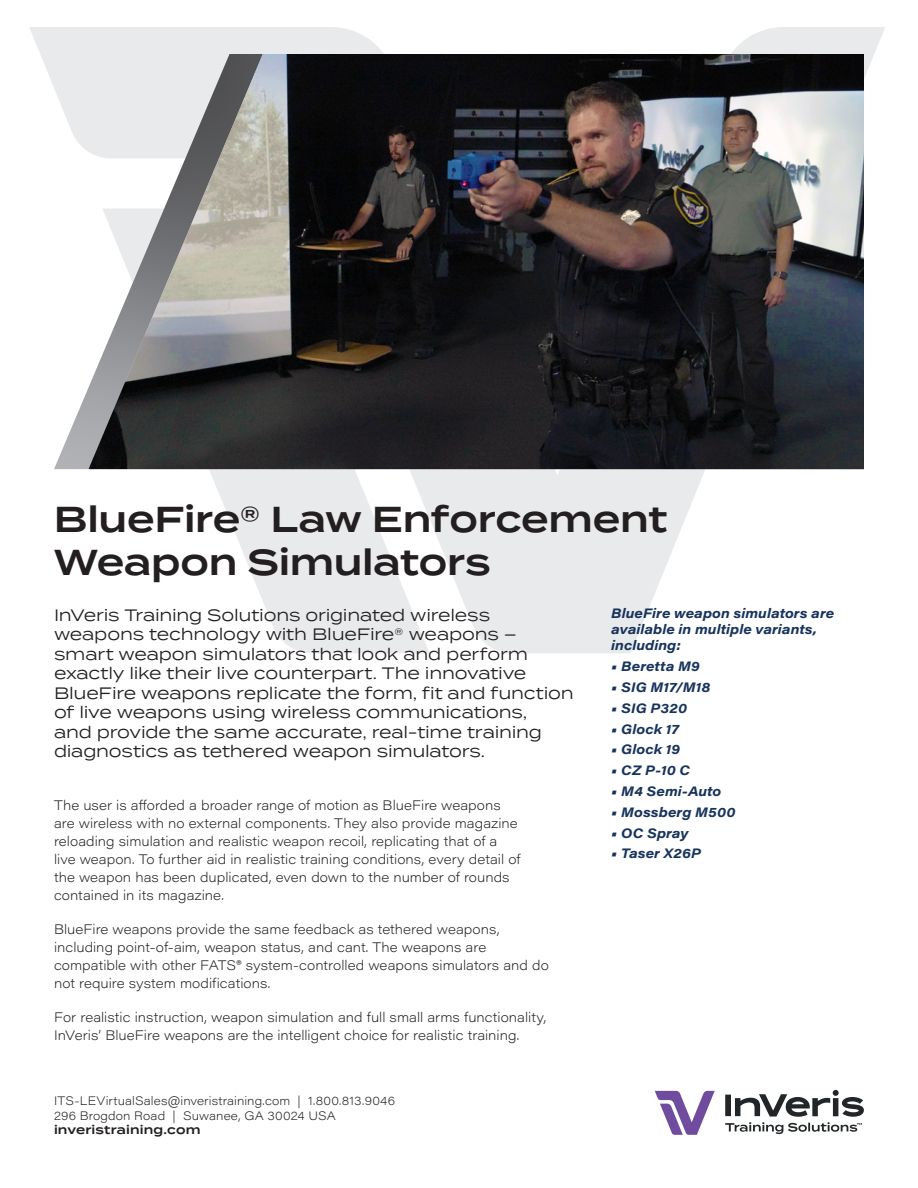
<style>
.page{position:relative;width:918px;height:1188px;background:#fff}
.page>*{position:absolute;margin:0;border:0;box-sizing:border-box;transform-origin:0 0}
.Page_1_title_28pt{font:600 36px/43.2px "Termina";letter-spacing:-.005em;color:#231f20}
.Body_text_11_13{font:16.5px/19.5px "Termina";letter-spacing:-.015em;color:#231f20}
.Body_text_9_12{font:200 13.5px/18px "Acumin Pro Wide";letter-spacing:.005em;color:#231f20}
.Sidebar{font:italic 700 13.5px/16.2px "Acumin Pro Wide";letter-spacing:.01em;color:#18345d}
.Address_black_left-align{font:200 12px "Acumin Pro Wide";letter-spacing:.01em;color:#231f20}
.URL_black_left-align{font:600 12px "Termina";letter-spacing:.01em;color:#231f20}
</style>
<div class="page">
<svg style="left:29px;top:27px;width:856px;height:626px"></svg>
<svg style="left:54px;top:54px;width:34px;height:415px"></svg>
<svg style="left:725px;top:1090px;width:139px;height:44px"></svg>
<svg style="left:655px;top:1091px;width:60px;height:44px"></svg>
<img style="left:88px;top:54px;width:776px;height:415px">
<p class="Page_1_title_28pt" style="left:54px;top:497px;width:615px">BlueFire® Law Enforcement<br>Weapon Simulators</p>
<p class="Body_text_11_13" style="left:54px;top:605px;width:521px">InVeris Training Solutions originated wireless weapons technology with BlueFire® weapons – smart weapon simulators that look and perform exactly like their live counterpart. The innovative BlueFire weapons replicate the form, fit and function of live weapons using wireless communications,<br>and provide the same accurate, real-time training diagnostics as tethered weapon simulators.</p>
<p class="Body_text_9_12" style="left:54px;top:795px;width:468px">The user is afforded a broader range of motion as BlueFire weapons are wireless with no external components. They also provide magazine reloading simulation and realistic weapon recoil, replicating that of a live weapon. To further aid in realistic training conditions, every detail of the weapon has been duplicated, even down to the number of rounds contained in its magazine.</p>
<p class="Body_text_9_12" style="left:54px;top:920px;width:496px">BlueFire weapons provide the same feedback as tethered weapons, including point-of-aim, weapon status, and cant. The weapons are compatible with other FATS® system-controlled weapons simulators and do not require system modifications.</p>
<p class="Body_text_9_12" style="left:54px;top:1008px;width:494px">For realistic instruction, weapon simulation and full small arms functionality,<br>InVeris’ BlueFire weapons are the intelligent choice for realistic training.</p>
<p class="Address_black_left-align" style="left:54px;top:1092px;width:343px">ITS-LEVirtualSales@inveristraining.com | 1.800.813.9046</p>
<p class="Address_black_left-align" style="left:54px;top:1107px;width:283px">296 Brogdon Road | Suwanee, GA 30024 USA</p>
<p class="URL_black_left-align" style="left:54px;top:1121px;width:148px">inveristraining.com</p>
<p class="Sidebar" style="left:611px;top:604px;width:225px">BlueFire weapon simulators are available in multiple variants, including:</p>
<p class="Sidebar" style="left:611px;top:658px;width:90px">• Beretta M9</p>
<p class="Sidebar" style="left:611px;top:678px;width:101px">• SIG M17/M18</p>
<p class="Sidebar" style="left:611px;top:699px;width:77px">• SIG P320</p>
<p class="Sidebar" style="left:611px;top:720px;width:69px">• Glock 17</p>
<p class="Sidebar" style="left:611px;top:741px;width:70px">• Glock 19</p>
<p class="Sidebar" style="left:611px;top:761px;width:80px">• CZ P-10 C</p>
<p class="Sidebar" style="left:611px;top:782px;width:111px">• M4 Semi-Auto</p>
<p class="Sidebar" style="left:611px;top:803px;width:126px">• Mossberg M500</p>
<p class="Sidebar" style="left:611px;top:824px;width:79px">• OC Spray</p>
<p class="Sidebar" style="left:611px;top:845px;width:91px">• Taser X26P</p>
</div>
